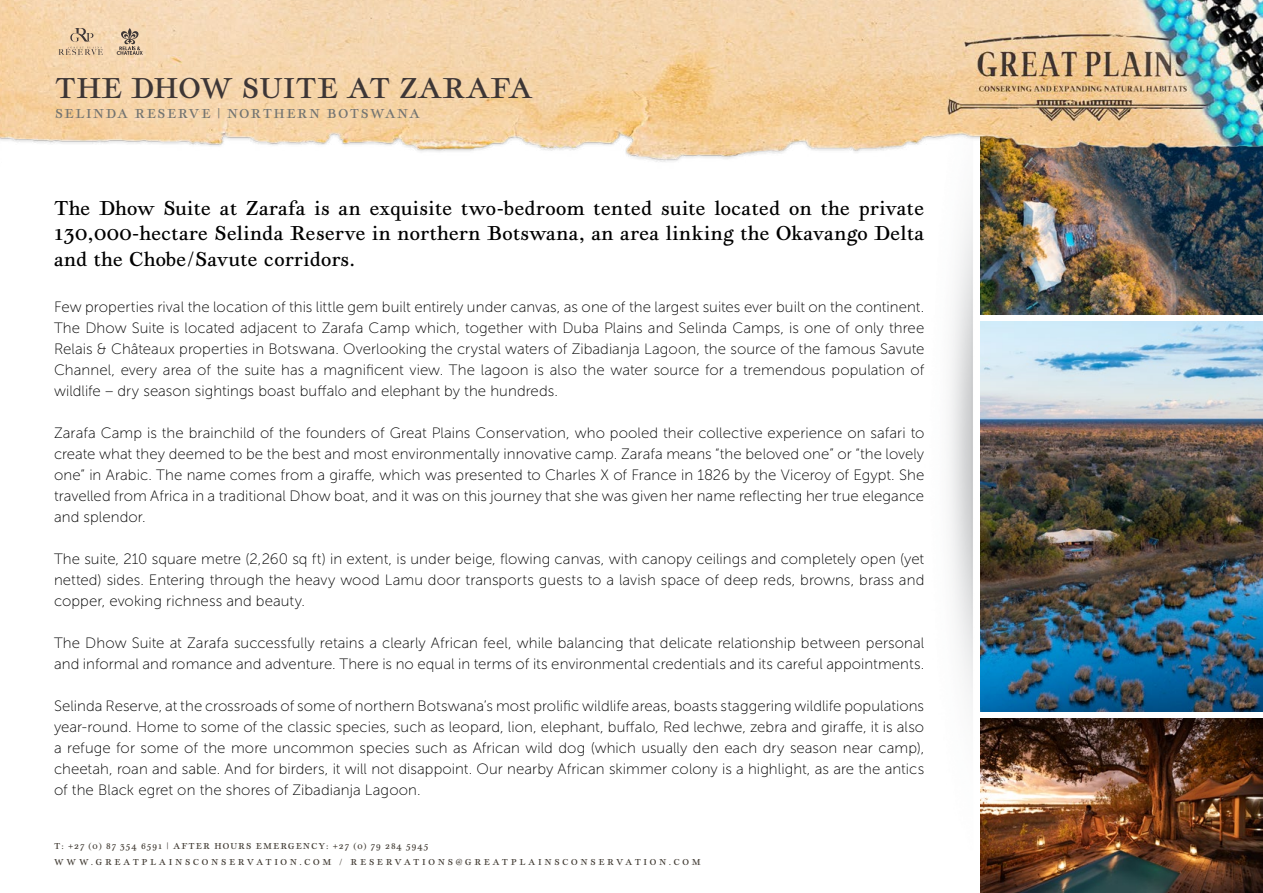
<style>
.page{position:relative;width:1263px;height:893px;background:#fff}
.page>*{position:absolute;margin:0;border:0;box-sizing:border-box;transform-origin:0 0}
.t1{font:30px "Geographica";letter-spacing:.02em;color:#3d3636}
.t2{font:21px/25.2px "Geographica";letter-spacing:.02em;color:#000;text-align:justify}
.t3{font:15px/21px "Museo Sans 100";letter-spacing:.005em;color:#000;text-align:justify}
.t4{font:13.5px "Geographica";letter-spacing:.12em;color:#737471}
.t5{font:9px/16.5px "Geographica";letter-spacing:.3em;color:#413b33}
</style>
<div class="page">
<img style="left:949px;top:203px;width:33px;height:516px">
<img style="left:980px;top:175px;width:283px;height:140px">
<img style="left:980px;top:719px;width:283px;height:174px">
<img style="left:980px;top:322px;width:283px;height:390px">
<img style="left:0;top:0;width:1263px;height:175px">
<svg style="left:117px;top:28px;width:26px;height:27px"></svg>
<svg style="left:59px;top:28px;width:44px;height:27px"></svg>
<h1 class="t1" style="left:55px;top:70px;width:479px">THE DHOW SUITE AT ZARAFA</h1>
<p class="t4" style="left:55px;top:105px;width:366px">SELINDA RESERVE | NORTHERN BOTSWANA</p>
<h2 class="t2" style="left:54px;top:195px;width:872px">The Dhow Suite at Zarafa is an exquisite two-bedroom tented suite located on the private 130,000-hectare Selinda Reserve in northern Botswana, an area linking the Okavango Delta and the Chobe/Savute corridors.</h2>
<p class="t3" style="left:54px;top:296px;width:872px">Few properties rival the location of this little gem built entirely under canvas, as one of the largest suites ever built on the continent.<br>The Dhow Suite is located adjacent to Zarafa Camp which, together with Duba Plains and Selinda Camps, is one of only three Relais &amp; Châteaux properties in Botswana. Overlooking the crystal waters of Zibadianja Lagoon, the source of the famous Savute Channel, every area of the suite has a magnificent view. The lagoon is also the water source for a tremendous population of wildlife – dry season sightings boast buffalo and elephant by the hundreds.</p>
<p class="t3" style="left:54px;top:422px;width:872px">Zarafa Camp is the brainchild of the founders of Great Plains Conservation, who pooled their collective experience on safari to create what they deemed to be the best and most environmentally innovative camp. Zarafa means “the beloved one” or “the lovely one” in Arabic. The name comes from a giraffe, which was presented to Charles X of France in 1826 by the Viceroy of Egypt. She travelled from Africa in a traditional Dhow boat, and it was on this journey that she was given her name reflecting her true elegance and splendor.</p>
<p class="t3" style="left:54px;top:548px;width:872px">The suite, 210 square metre (2,260 sq ft) in extent, is under beige, flowing canvas, with canopy ceilings and completely open (yet netted) sides. Entering through the heavy wood Lamu door transports guests to a lavish space of deep reds, browns, brass and copper, evoking richness and beauty.</p>
<p class="t3" style="left:54px;top:632px;width:872px">The Dhow Suite at Zarafa successfully retains a clearly African feel, while balancing that delicate relationship between personal and informal and romance and adventure. There is no equal in terms of its environmental credentials and its careful appointments.</p>
<p class="t3" style="left:54px;top:695px;width:872px">Selinda Reserve, at the crossroads of some of northern Botswana’s most prolific wildlife areas, boasts staggering wildlife populations year-round. Home to some of the classic species, such as leopard, lion, elephant, buffalo, Red lechwe, zebra and giraffe, it is also a refuge for some of the more uncommon species such as African wild dog (which usually den each dry season near camp), cheetah, roan and sable. And for birders, it will not disappoint. Our nearby African skimmer colony is a highlight, as are the antics of the Black egret on the shores of Zibadianja Lagoon.</p>
<p class="t5" style="left:54px;top:837px;width:648px">T: +27 (0) 87 354 6591 | AFTER HOURS EMERGENCY: +27 (0) 79 284 5945<br>WWW.GREATPLAINSCONSERVATION.COM / RESERVATIONS@GREATPLAINSCONSERVATION.COM</p>
</div>
